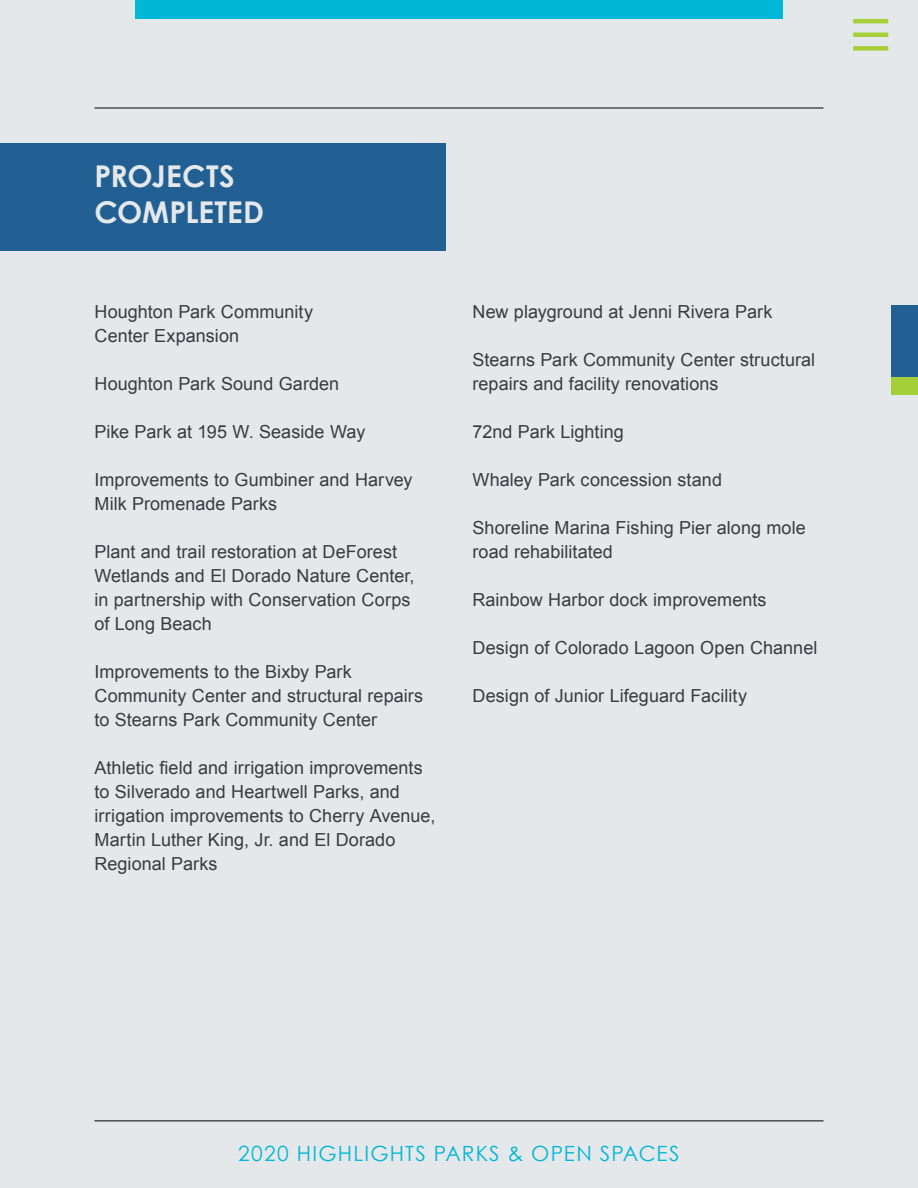
<style>
.page{position:relative;width:918px;height:1188px;background:#e5e8ea}
.page>*{position:absolute;margin:0;border:0;box-sizing:border-box;transform-origin:0 0}
.t1{font:700 30px/36px "Century Gothic";letter-spacing:-.005em;color:#e5e8ea}
.t2{font:21px "Century Gothic";letter-spacing:.055em;color:#00b7d5}
.t3{font:18px/24px "Arial";letter-spacing:.005em;color:#373c42}
</style>
<div class="page">
<hr style="left:853px;top:19px;width:35px;height:4px;background:#a6ce39">
<hr style="left:853px;top:33px;width:35px;height:4px;background:#a6ce39">
<div style="left:853px;top:46px;width:35px;height:5px;background:#a6ce39"></div>
<div style="left:135px;top:0;width:648px;height:19px;background:#00b7d5"></div>
<div style="left:0;top:143px;width:446px;height:108px;background:#226093"></div>
<hr style="left:94px;top:108px;width:730px;height:1px;background:#000">
<hr style="left:94px;top:1120px;width:730px;height:1px;background:#000">
<div style="left:891px;top:305px;width:27px;height:72px;background:#226093"></div>
<div style="left:891px;top:377px;width:27px;height:18px;background:#a6ce39"></div>
<h1 class="t1" style="left:94px;top:157px;width:171px">PROJECTS<br>COMPLETED</h1>
<p class="t3" style="left:94px;top:300px;width:220px">Houghton Park Community<br>Center Expansion</p>
<p class="t3" style="left:94px;top:372px;width:246px">Houghton Park Sound Garden</p>
<p class="t3" style="left:94px;top:420px;width:272px">Pike Park at 195 W. Seaside Way</p>
<p class="t3" style="left:94px;top:468px;width:320px">Improvements to Gumbiner and Harvey<br>Milk Promenade Parks</p>
<p class="t3" style="left:94px;top:540px;width:321px">Plant and trail restoration at DeForest<br>Wetlands and El Dorado Nature Center, in partnership with Conservation Corps of Long Beach</p>
<p class="t3" style="left:94px;top:660px;width:330px">Improvements to the Bixby Park<br>Community Center and structural repairs to Stearns Park Community Center</p>
<p class="t3" style="left:94px;top:756px;width:342px">Athletic field and irrigation improvements to Silverado and Heartwell Parks, and irrigation improvements to Cherry Avenue, Martin Luther King, Jr. and El Dorado Regional Parks</p>
<p class="t3" style="left:472px;top:299px;width:301px">New playground at Jenni Rivera Park</p>
<p class="t3" style="left:472px;top:348px;width:344px">Stearns Park Community Center structural repairs and facility renovations</p>
<p class="t3" style="left:472px;top:420px;width:153px">72nd Park Lighting</p>
<p class="t3" style="left:472px;top:468px;width:251px">Whaley Park concession stand</p>
<p class="t3" style="left:472px;top:516px;width:335px">Shoreline Marina Fishing Pier along mole road rehabilitated</p>
<p class="t3" style="left:472px;top:588px;width:296px">Rainbow Harbor dock improvements</p>
<p class="t3" style="left:472px;top:636px;width:347px">Design of Colorado Lagoon Open Channel</p>
<p class="t3" style="left:472px;top:684px;width:276px">Design of Junior Lifeguard Facility</p>
<p class="t2" style="left:238px;top:1141px;width:443px">2020 HIGHLIGHTS PARKS &amp; OPEN SPACES</p>
</div>
